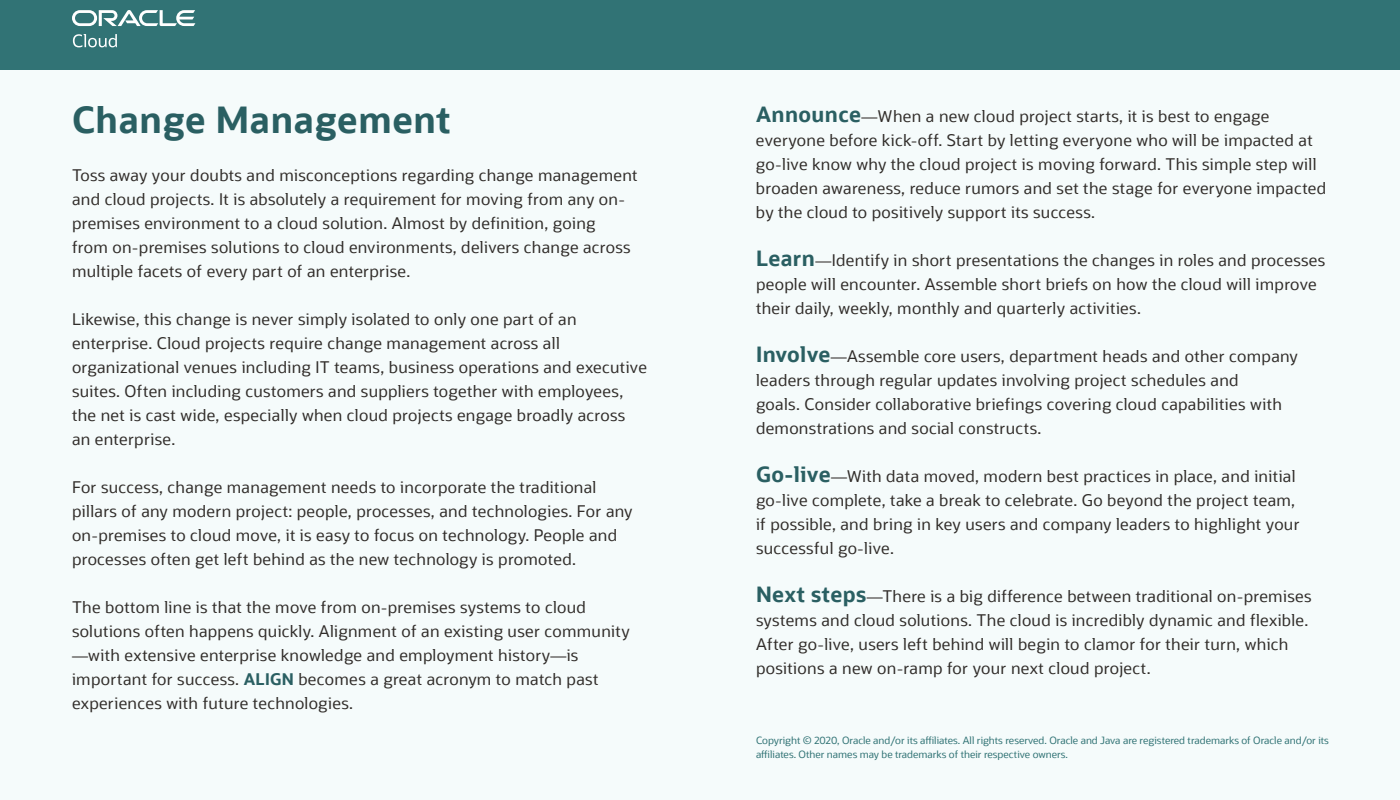
<style>
.page{position:relative;width:1400px;height:800px;background:#317375}
.page>*{position:absolute;margin:0;border:0;box-sizing:border-box;transform-origin:0 0}
.t1{font:700 36px "Oracle Sans";letter-spacing:.02em;color:#2a5f62}
.t2{font:16px/24px "Oracle Sans";letter-spacing:.02em;color:#312d2a}
.t3{font:10px/14px "Oracle Sans";color:#317375}
.s1{font-weight:700;color:#2a5f62}
.s2{font-weight:700;font-size:21px;color:#2a5f62}
</style>
<div class="page">
<div style="left:0;top:70px;width:1400px;height:730px;background:#f5fbfb"></div>
<svg style="left:72px;top:10px;width:123px;height:16px"></svg>
<svg style="left:73px;top:34px;width:44px;height:13px"></svg>
<h1 class="t1" style="left:72px;top:97px;width:380px">Change Management</h1>
<p class="t2" style="left:72px;top:163px;width:567px">Toss away your doubts and misconceptions regarding change management and cloud projects. It is absolutely a requirement for moving from any on&shy;premises environment to a cloud solution. Almost by definition, going<br>from on-premises solutions to cloud environments, delivers change across multiple facets of every part of an enterprise.</p>
<p class="t2" style="left:72px;top:307px;width:576px">Likewise, this change is never simply isolated to only one part of an enterprise. Cloud projects require change management across all organizational venues including IT teams, business operations and executive suites. Often including customers and suppliers together with employees, the net is cast wide, especially when cloud projects engage broadly across an enterprise.</p>
<p class="t2" style="left:72px;top:475px;width:562px">For success, change management needs to incorporate the traditional pillars of any modern project: people, processes, and technologies. For any on-premises to cloud move, it is easy to focus on technology. People and processes often get left behind as the new technology is promoted.</p>
<p class="t2" style="left:72px;top:595px;width:559px">The bottom line is that the move from on-premises systems to cloud solutions often happens quickly. Alignment of an existing user community —with extensive enterprise knowledge and employment history—is important for success. <span class="s1">ALIGN</span> becomes a great acronym to match past experiences with future technologies.</p>
<p class="t2" style="left:756px;top:104px;width:572px"><span class="s2">Announce</span>—When a new cloud project starts, it is best to engage everyone before kick-off. Start by letting everyone who will be impacted at go-live know why the cloud project is moving forward. This simple step will broaden awareness, reduce rumors and set the stage for everyone impacted by the cloud to positively support its success.</p>
<p class="t2" style="left:756px;top:248px;width:571px"><span class="s2">Learn</span>—Identify in short presentations the changes in roles and processes people will encounter. Assemble short briefs on how the cloud will improve their daily, weekly, monthly and quarterly activities.</p>
<p class="t2" style="left:756px;top:344px;width:543px"><span class="s2">Involve</span>—Assemble core users, department heads and other company leaders through regular updates involving project schedules and<br>goals. Consider collaborative briefings covering cloud capabilities with demonstrations and social constructs.</p>
<p class="t2" style="left:756px;top:464px;width:545px"><span class="s2">Go-live</span>—With data moved, modern best practices in place, and initial go-live complete, take a break to celebrate. Go beyond the project team, if possible, and bring in key users and company leaders to highlight your successful go-live.</p>
<p class="t2" style="left:756px;top:584px;width:557px"><span class="s2">Next steps</span>—There is a big difference between traditional on-premises systems and cloud solutions. The cloud is incredibly dynamic and flexible.<br>After go-live, users left behind will begin to clamor for their turn, which positions a new on-ramp for your next cloud project.</p>
<p class="t3" style="left:756px;top:733px;width:574px">Copyright © 2020, Oracle and/or its affiliates. All rights reserved. Oracle and Java are registered trademarks of Oracle and/or its affiliates. Other names may be trademarks of their respective owners.</p>
</div>
